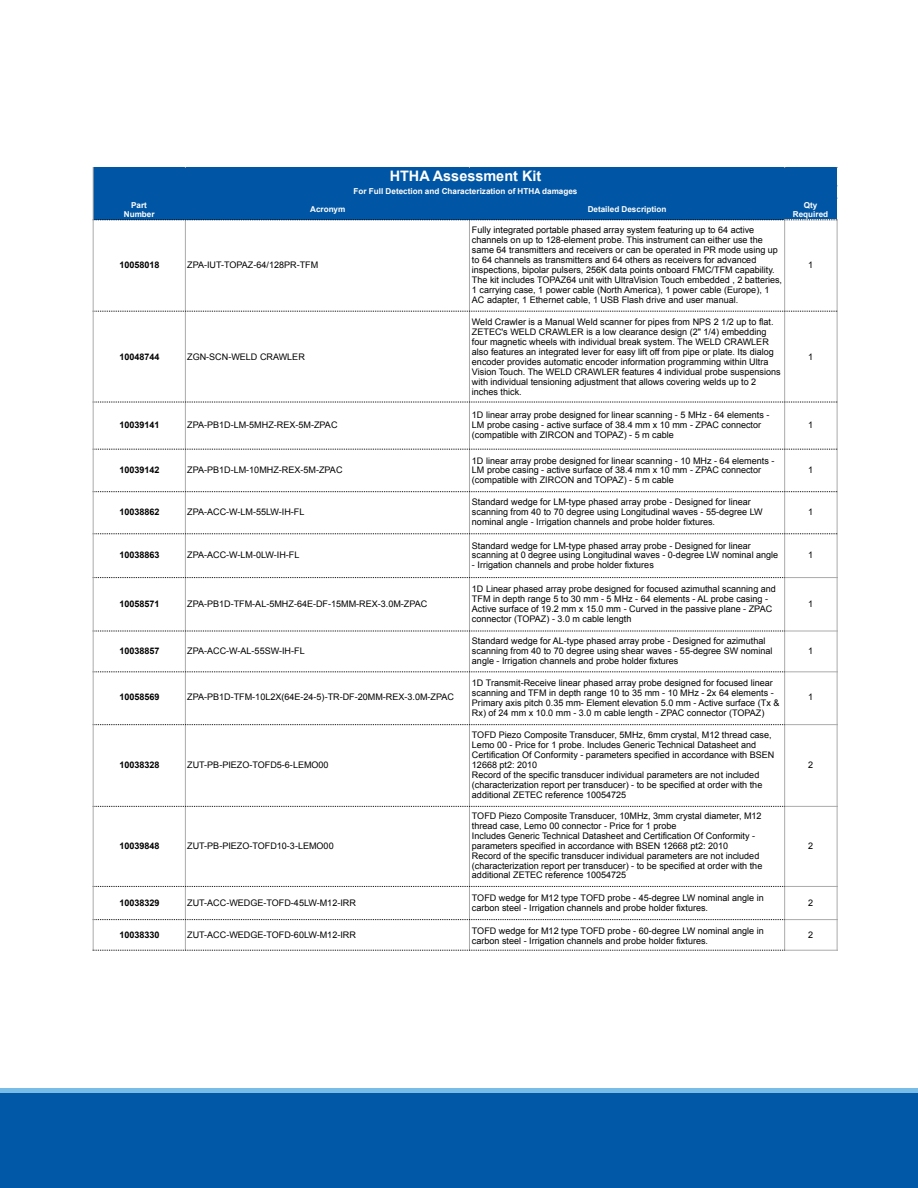
<style>
.page{position:relative;width:918px;height:1188px;background:#fff}
.page>*{position:absolute;margin:0;border:0;box-sizing:border-box;transform-origin:0 0}
.t1{font:700 14.4px "Arial";color:#fff}
.t2{font:9px/9.9px "Arial";color:#000}
.t3{font:700 9px "Arial";color:#000}
.t4{font:700 8.1px/9px "Arial";color:#fff;text-align:center}
</style>
<div class="page">
<div style="left:0;top:1088px;width:918px;height:6px;background:#78bde8"></div>
<div style="left:0;top:1094px;width:918px;height:94px;background:#0158a6"></div>
<div style="left:93px;top:168px;width:744px;height:18px;background:#0056a4"></div>
<div style="left:93px;top:186px;width:744px;height:12px;background:#0056a4"></div>
<div style="left:93px;top:198px;width:92px;height:22px;background:#0056a4"></div>
<div style="left:185px;top:198px;width:284px;height:22px;background:#0056a4"></div>
<div style="left:469px;top:198px;width:316px;height:22px;background:#0056a4"></div>
<div style="left:785px;top:198px;width:52px;height:22px;background:#0056a4"></div>
<hr style="left:185px;top:220px;width:1px;height:731px;background:#aaa">
<hr style="left:469px;top:220px;width:1px;height:731px;background:#aaa">
<hr style="left:784px;top:220px;width:1px;height:731px;background:#aaa">
<hr style="left:837px;top:220px;width:1px;height:731px;background:#aaa">
<svg style="left:94px;top:219px;width:744px;height:1px"></svg>
<svg style="left:94px;top:311px;width:743px;height:1px"></svg>
<svg style="left:94px;top:402px;width:744px;height:1px"></svg>
<svg style="left:94px;top:449px;width:743px;height:1px"></svg>
<svg style="left:94px;top:491px;width:743px;height:1px"></svg>
<svg style="left:94px;top:533px;width:743px;height:1px"></svg>
<svg style="left:94px;top:577px;width:691px;height:1px"></svg>
<hr style="left:785px;top:577px;width:52px;height:1px;background:#aaa">
<svg style="left:94px;top:631px;width:691px;height:1px"></svg>
<hr style="left:785px;top:631px;width:52px;height:1px;background:#aaa">
<svg style="left:94px;top:671px;width:691px;height:1px"></svg>
<hr style="left:785px;top:671px;width:52px;height:1px;background:#aaa">
<svg style="left:94px;top:724px;width:691px;height:1px"></svg>
<hr style="left:785px;top:724px;width:52px;height:1px;background:#aaa">
<svg style="left:94px;top:806px;width:691px;height:1px"></svg>
<hr style="left:785px;top:806px;width:52px;height:1px;background:#aaa">
<svg style="left:94px;top:886px;width:691px;height:1px"></svg>
<hr style="left:785px;top:886px;width:52px;height:1px;background:#aaa">
<svg style="left:94px;top:919px;width:691px;height:1px"></svg>
<hr style="left:785px;top:919px;width:52px;height:1px;background:#aaa">
<hr style="left:93px;top:167px;width:1px;height:784px;background:#aaa">
<svg style="left:93px;top:950px;width:692px;height:1px"></svg>
<hr style="left:785px;top:950px;width:52px;height:1px;background:#aaa">
<p class="t1" style="left:390px;top:167px;width:153px">HTHA Assessment Kit</p>
<p class="t4" style="left:354px;top:187px;width:225px">For Full Detection and Characterization of HTHA damages</p>
<p class="t4" style="left:124px;top:201px;width:32px">Part<br>Number</p>
<p class="t4" style="left:310px;top:205px;width:37px">Acronym</p>
<p class="t4" style="left:588px;top:205px;width:80px">Detailed Description</p>
<p class="t4" style="left:793px;top:201px;width:37px">Qty<br>Required</p>
<p class="t3" style="left:119px;top:259px;width:42px">10058018</p>
<p class="t2" style="left:187px;top:260px;width:133px">ZPA-IUT-TOPAZ-64/128PR-TFM</p>
<p class="t3" style="left:119px;top:350px;width:42px">10048744</p>
<p class="t2" style="left:187px;top:352px;width:119px">ZGN-SCN-WELD CRAWLER</p>
<p class="t2" style="left:472px;top:225px;width:312px">Fully integrated portable phased array system featuring up to 64 active channels on up to 128-element probe. This instrument can either use the same 64 transmitters and receivers or can be operated in PR mode using up to 64 channels as transmitters and 64 others as receivers for advanced inspections, bipolar pulsers, 256K data points onboard FMC/TFM capability.<br>The kit includes TOPAZ64 unit with UltraVision Touch embedded , 2 batteries, 1 carrying case, 1 power cable (North America), 1 power cable (Europe), 1<br>AC adapter, 1 Ethernet cable, 1 USB Flash drive and user manual.</p>
<p class="t2" style="left:472px;top:317px;width:310px">Weld Crawler is a Manual Weld scanner for pipes from NPS 2 1/2 up to flat.<br>ZETEC's WELD CRAWLER is a low clearance design (2" 1/4) embedding four magnetic wheels with individual break system. The WELD CRAWLER also features an integrated lever for easy lift off from pipe or plate. Its dialog encoder provides automatic encoder information programming within Ultra Vision Touch. The WELD CRAWLER features 4 individual probe suspensions with individual tensioning adjustment that allows covering welds up to 2 inches thick.</p>
<p class="t2" style="left:808px;top:260px;width:7px">1</p>
<p class="t2" style="left:808px;top:352px;width:7px">1</p>
<p class="t3" style="left:119px;top:419px;width:42px">10039141</p>
<p class="t2" style="left:187px;top:420px;width:152px">ZPA-PB1D-LM-5MHZ-REX-5M-ZPAC</p>
<p class="t2" style="left:472px;top:410px;width:299px">1D linear array probe designed for linear scanning - 5 MHz - 64 elements -<br>LM probe casing - active surface of 38.4 mm x 10 mm - ZPAC connector (compatible with ZIRCON and TOPAZ) - 5 m cable</p>
<p class="t2" style="left:808px;top:420px;width:7px">1</p>
<p class="t3" style="left:119px;top:464px;width:42px">10039142</p>
<p class="t2" style="left:187px;top:465px;width:157px">ZPA-PB1D-LM-10MHZ-REX-5M-ZPAC</p>
<p class="t2" style="left:472px;top:456px;width:304px">1D linear array probe designed for linear scanning - 10 MHz - 64 elements -<br>LM probe casing - active surface of 38.4 mm x 10 mm - ZPAC connector (compatible with ZIRCON and TOPAZ) - 5 m cable</p>
<p class="t2" style="left:808px;top:465px;width:7px">1</p>
<p class="t3" style="left:119px;top:506px;width:42px">10038862</p>
<p class="t2" style="left:187px;top:507px;width:119px">ZPA-ACC-W-LM-55LW-IH-FL</p>
<p class="t2" style="left:472px;top:497px;width:292px">Standard wedge for LM-type phased array probe - Designed for linear scanning from 40 to 70 degree using Longitudinal waves - 55-degree LW nominal angle - Irrigation channels and probe holder fixtures.</p>
<p class="t2" style="left:808px;top:507px;width:7px">1</p>
<p class="t3" style="left:119px;top:549px;width:42px">10038863</p>
<p class="t2" style="left:187px;top:550px;width:114px">ZPA-ACC-W-LM-0LW-IH-FL</p>
<p class="t2" style="left:472px;top:541px;width:308px">Standard wedge for LM-type phased array probe - Designed for linear scanning at 0 degree using Longitudinal waves - 0-degree LW nominal angle</p>
<p class="t2" style="left:472px;top:560px;width:183px">- Irrigation channels and probe holder fixtures</p>
<p class="t2" style="left:808px;top:550px;width:7px">1</p>
<p class="t3" style="left:119px;top:598px;width:42px">10058571</p>
<p class="t2" style="left:187px;top:599px;width:242px">ZPA-PB1D-TFM-AL-5MHZ-64E-DF-15MM-REX-3.0M-ZPAC</p>
<p class="t2" style="left:472px;top:584px;width:306px">1D Linear phased array probe designed for focused azimuthal scanning and TFM in depth range 5 to 30 mm - 5 MHz - 64 elements - AL probe casing - Active surface of 19.2 mm x 15.0 mm - Curved in the passive plane - ZPAC connector (TOPAZ) - 3.0 m cable length</p>
<p class="t2" style="left:808px;top:599px;width:7px">1</p>
<p class="t3" style="left:119px;top:645px;width:42px">10038857</p>
<p class="t2" style="left:187px;top:646px;width:119px">ZPA-ACC-W-AL-55SW-IH-FL</p>
<p class="t2" style="left:472px;top:636px;width:302px">Standard wedge for AL-type phased array probe - Designed for azimuthal scanning from 40 to 70 degree using shear waves - 55-degree SW nominal angle - Irrigation channels and probe holder fixtures</p>
<p class="t2" style="left:808px;top:646px;width:7px">1</p>
<p class="t3" style="left:119px;top:691px;width:42px">10058569</p>
<p class="t2" style="left:187px;top:692px;width:268px">ZPA-PB1D-TFM-10L2X(64E-24-5)-TR-DF-20MM-REX-3.0M-ZPAC</p>
<p class="t2" style="left:472px;top:678px;width:309px">1D Transmit-Receive linear phased array probe designed for focused linear scanning and TFM in depth range 10 to 35 mm - 10 MHz - 2x 64 elements - Primary axis pitch 0.35 mm- Element elevation 5.0 mm - Active surface (Tx &amp; Rx) of 24 mm x 10.0 mm - 3.0 m cable length - ZPAC connector (TOPAZ)</p>
<p class="t2" style="left:808px;top:692px;width:7px">1</p>
<p class="t3" style="left:119px;top:759px;width:42px">10038328</p>
<p class="t2" style="left:187px;top:760px;width:143px">ZUT-PB-PIEZO-TOFD5-6-LEMO00</p>
<p class="t3" style="left:119px;top:840px;width:42px">10039848</p>
<p class="t2" style="left:187px;top:841px;width:148px">ZUT-PB-PIEZO-TOFD10-3-LEMO00</p>
<p class="t2" style="left:472px;top:730px;width:304px">TOFD Piezo Composite Transducer, 5MHz, 6mm crystal, M12 thread case, Lemo 00 - Price for 1 probe. Includes Generic Technical Datasheet and Certification Of Conformity - parameters specified in accordance with BSEN 12668 pt2: 2010<br>Record of the specific transducer individual parameters are not included (characterization report per transducer) - to be specified at order with the additional ZETEC reference 10054725</p>
<p class="t2" style="left:472px;top:811px;width:292px">TOFD Piezo Composite Transducer, 10MHz, 3mm crystal diameter, M12 thread case, Lemo 00 connector - Price for 1 probe<br>Includes Generic Technical Datasheet and Certification Of Conformity - parameters specified in accordance with BSEN 12668 pt2: 2010<br>Record of the specific transducer individual parameters are not included (characterization report per transducer) - to be specified at order with the additional ZETEC reference 10054725</p>
<p class="t2" style="left:808px;top:760px;width:7px">2</p>
<p class="t2" style="left:808px;top:841px;width:7px">2</p>
<p class="t3" style="left:119px;top:897px;width:42px">10038329</p>
<p class="t2" style="left:187px;top:898px;width:170px">ZUT-ACC-WEDGE-TOFD-45LW-M12-IRR</p>
<p class="t2" style="left:472px;top:893px;width:293px">TOFD wedge for M12 type TOFD probe - 45-degree LW nominal angle in carbon steel - Irrigation channels and probe holder fixtures.</p>
<p class="t2" style="left:808px;top:898px;width:7px">2</p>
<p class="t3" style="left:119px;top:929px;width:42px">10038330</p>
<p class="t2" style="left:187px;top:930px;width:170px">ZUT-ACC-WEDGE-TOFD-60LW-M12-IRR</p>
<p class="t2" style="left:472px;top:926px;width:293px">TOFD wedge for M12 type TOFD probe - 60-degree LW nominal angle in carbon steel - Irrigation channels and probe holder fixtures.</p>
<p class="t2" style="left:808px;top:930px;width:7px">2</p>
</div>
